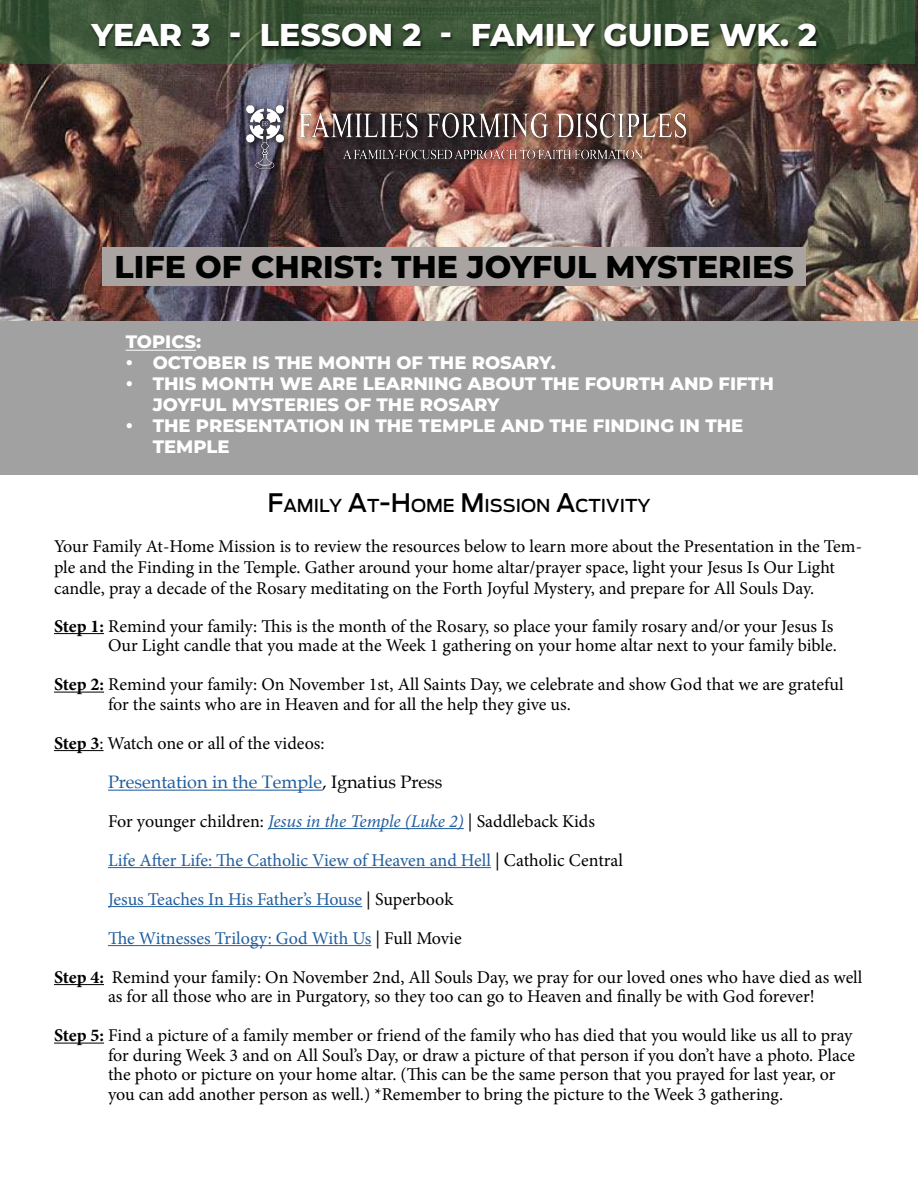
<style>
.page{position:relative;width:918px;height:1188px;background:#fff}
.page>*{position:absolute;margin:0;border:0;box-sizing:border-box;transform-origin:0 0}
.t1{font:800 31.5px "Montserrat";color:#000101}
.t2{font:800 31.5px "Montserrat";color:#fff}
.t3{font:18px/19.5px "Minion Pro";letter-spacing:-.005em;color:#000}
.t4{font:800 18px/21px "Montserrat";color:#fff}
.t5{font:18px "Minion Pro";color:#215e9e}
.t6{font:18px "Book Antiqua";color:#215e9e}
.t7{font:500 17.85px "Antenna";color:#000}
.s1{font-size:25.5px}
.s2{font-weight:700}
.s3{color:#000}
.s4{font-style:italic;color:#215e9e}
</style>
<div class="page">
<div style="left:0;top:315px;width:918px;height:160px;background:#a2a1a2"></div>
<hr style="left:126px;top:350px;width:70px;height:1px;background:#fff">
<hr style="left:54px;top:633px;width:50px;height:1px;background:#000">
<hr style="left:54px;top:692px;width:50px;height:1px;background:#000">
<hr style="left:54px;top:750px;width:50px;height:1px;background:#000">
<hr style="left:108px;top:790px;width:214px;height:1px;background:#215e9e">
<hr style="left:268px;top:828px;width:196px;height:1px;background:#215e9e">
<hr style="left:108px;top:867px;width:383px;height:1px;background:#215e9e">
<hr style="left:108px;top:906px;width:254px;height:1px;background:#215e9e">
<hr style="left:108px;top:945px;width:263px;height:1px;background:#215e9e">
<hr style="left:54px;top:984px;width:50px;height:1px;background:#000">
<hr style="left:54px;top:1043px;width:50px;height:1px;background:#000">
<img style="left:0;top:0;width:918px;height:320px">
<svg style="left:0;top:0;width:915px;height:64px;fill:#3e5638"></svg>
<div style="left:89px;top:22px;width:731px;height:29px;background:#000;opacity:.75"></div>
<img style="left:229px;top:74px;width:460px;height:142px">
<div style="left:102px;top:248px;width:704px;height:38px;background:#a9a3a1"></div>
<h1 class="t2" style="left:91px;top:12px;width:727px">YEAR 3 - LESSON 2 - FAMILY GUIDE WK. 2</h1>
<h1 class="t1" style="left:115px;top:244px;width:681px">LIFE OF CHRIST: THE JOYFUL MYSTERIES</h1>
<p class="t4" style="left:126px;top:331px;width:77px">TOPICS:</p>
<p class="t4" style="left:126px;top:352px;width:432px">• OCTOBER IS THE MONTH OF THE ROSARY.</p>
<p class="t4" style="left:153px;top:373px;width:623px;text-indent:-27px">• THIS MONTH WE ARE LEARNING ABOUT THE FOURTH AND FIFTH<br>JOYFUL MYSTERIES OF THE ROSARY</p>
<p class="t4" style="left:153px;top:415px;width:592px;text-indent:-27px">• THE PRESENTATION IN THE TEMPLE AND THE FINDING IN THE<br>TEMPLE</p>
<p class="t7" style="left:267px;top:493px;width:385px"><span class="s1">F</span>AMILY <span class="s1">A</span>T<span class="s1">-H</span>OME <span class="s1">M</span> ISSION <span class="s1">A</span>CTIVITY</p>
<p class="t3" style="left:54px;top:535px;width:810px;line-height:21px">Your Family At-Home Mission is to review the resources below to learn more about the Presentation in the Tem&shy;ple and the Finding in the Temple. Gather around your home altar/prayer space, light your Jesus Is Our Light candle, pray a decade of the Rosary meditating on the Forth Joyful Mystery, and prepare for All Souls Day.</p>
<p class="t3" style="left:54px;top:616px;width:784px;text-align:right"><span class="s2">Step 1:</span> Remind your family: This is the month of the Rosary, so place your family rosary and/or your Jesus Is<br>Our Light candle that you made at the Week 1 gathering on your home altar next to your family bible.</p>
<p class="t3" style="left:108px;top:675px;width:737px;text-indent:-54px"><span class="s2">Step 2:</span> Remind your family: On November 1st, All Saints Day, we celebrate and show God that we are grateful for the saints who are in Heaven and for all the help they give us.</p>
<p class="t3" style="left:54px;top:733px;width:272px"><span class="s2">Step 3</span>: Watch one or all of the videos:</p>
<p class="t6" style="left:108px;top:769px;width:336px">Presentation in the Temple<span class="s3">, Ignatius Press</span></p>
<p class="t3" style="left:108px;top:811px;width:488px">For younger children: <span class="s4">Jesus in the Temple (Luke 2)</span> | Saddleback Kids</p>
<p class="t5" style="left:108px;top:848px;width:517px">Life After Life: The Catholic View of Heaven and Hell <span class="s3">| Catholic Central</span></p>
<p class="t5" style="left:108px;top:887px;width:347px">Jesus Teaches In His Father’s House <span class="s3">| Superbook</span></p>
<p class="t5" style="left:108px;top:926px;width:355px">The Witnesses Trilogy: God With Us <span class="s3">| Full Movie</span></p>
<p class="t3" style="left:54px;top:967px;width:810px"><span class="s2">Step 4:</span> Remind your family: On November 2nd, All Souls Day, we pray for our loved ones who have died as well</p>
<p class="t3" style="left:54px;top:977px;width:800px;line-height:39px;text-indent:54px">as for all those who are in Purgatory, so they too can go to Heaven and finally be with God forever!<br><span class="s2">Step 5:</span> Find a picture of a family member or friend of the family who has died that you would like us all to pray</p>
<p class="t3" style="left:108px;top:1045px;width:749px">for during Week 3 and on All Soul’s Day, or draw a picture of that person if you don’t have a photo. Place the photo or picture on your home altar. (This can be the same person that you prayed for last year, or you can add another person as well.) *Remember to bring the picture to the Week 3 gathering.</p>
</div>
